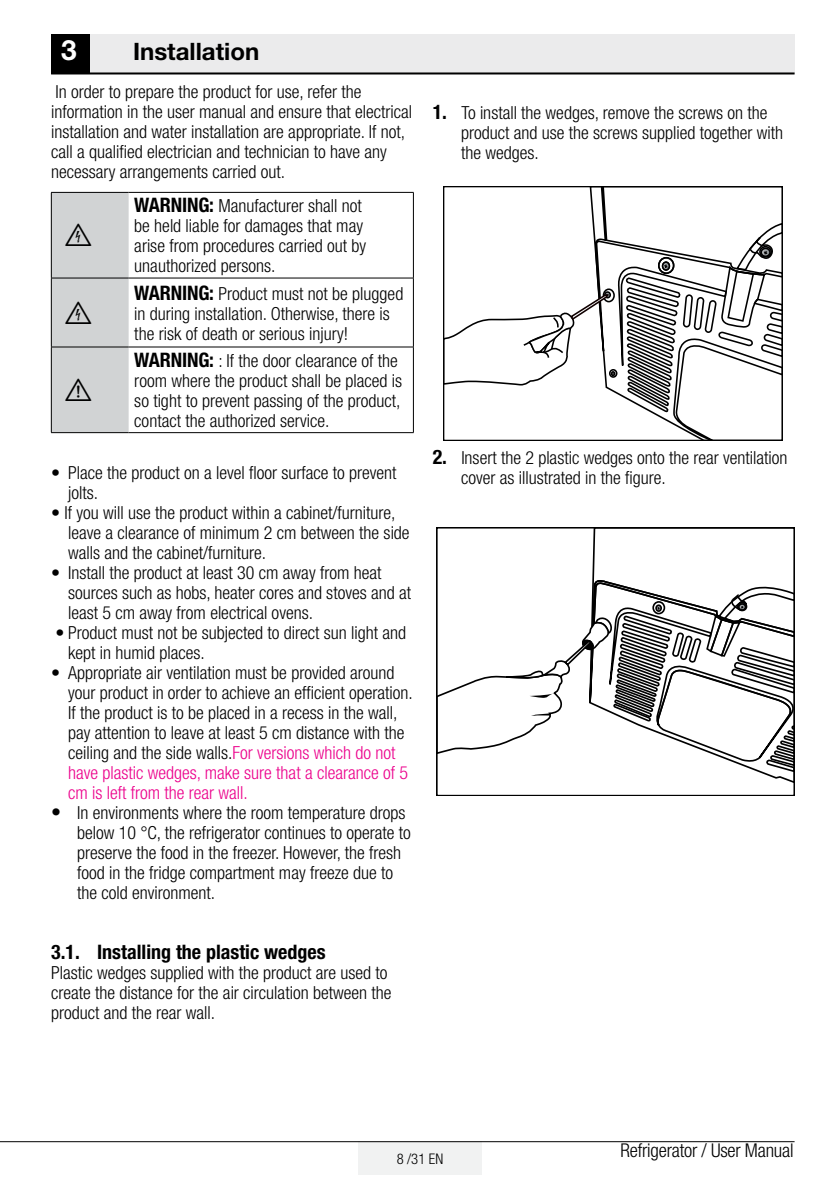
<style>
.page{position:relative;width:840px;height:1191px;background:#fff}
.page>*{position:absolute;margin:0;border:0;box-sizing:border-box;transform-origin:0 0}
.t1{font:28px "ZIWARNUN";color:#000}
.t2{font:700 28px "Helvetica Neue LT Pro";color:#fff}
.t3{font:700 24px "Helvetica Neue LT Pro";color:#000}
.t4{font:700 condensed 20px "Helvetica Neue LT Pro";color:#000}
.t5{font:300 condensed 19px "Helvetica Neue LT Pro";letter-spacing:-.01em;color:#000}
.t6{font:300 condensed 18px/20px "Helvetica Neue LT Pro";color:#000}
.t7{font:300 condensed 14.6px "Helvetica Neue LT Pro";color:#000}
.s1{font-weight:700;font-size:20px}
.s2{color:#ec008c}
</style>
<div class="page">
<div style="left:358px;top:1141px;width:123px;height:33px;background:#f1f2f2"></div>
<hr style="left:0;top:1141px;width:794px;height:1px;background:#000">
<div style="left:51px;top:34px;width:39px;height:40px;background:#000"></div>
<div style="left:90px;top:34px;width:704px;height:40px;background:#ebebec"></div>
<hr style="left:51px;top:72px;width:743px;height:2px;background:#000">
<div style="left:52px;top:193px;width:77px;height:239px;background:#d1d3d4"></div>
<hr style="left:51px;top:193px;width:1px;height:85px;background:#000">
<hr style="left:413px;top:193px;width:1px;height:85px;background:#000">
<hr style="left:51px;top:278px;width:1px;height:69px;background:#000">
<hr style="left:413px;top:278px;width:1px;height:69px;background:#000">
<hr style="left:51px;top:347px;width:1px;height:85px;background:#000">
<hr style="left:413px;top:347px;width:1px;height:85px;background:#000">
<hr style="left:51px;top:192px;width:78px;height:1px;background:#000">
<hr style="left:129px;top:192px;width:284px;height:1px;background:#000">
<hr style="left:51px;top:278px;width:78px;height:1px;background:#000">
<hr style="left:129px;top:278px;width:284px;height:1px;background:#000">
<hr style="left:51px;top:347px;width:78px;height:1px;background:#000">
<hr style="left:129px;top:347px;width:284px;height:1px;background:#000">
<hr style="left:51px;top:432px;width:78px;height:1px;background:#000">
<hr style="left:129px;top:432px;width:284px;height:1px;background:#000">
<svg style="left:443px;top:186px;width:339px;height:255px"></svg>
<svg style="left:436px;top:578px;width:358px;height:217px"></svg>
<h1 class="t2" style="left:61px;top:33px;width:17px">3</h1>
<h2 class="t3" style="left:133px;top:37px;width:128px">Installation</h2>
<p class="t6" style="left:51px;top:81px;width:362px">In order to prepare the product for use, refer the information in the user manual and ensure that electrical installation and water installation are appropriate. If not, call a qualified electrician and technician to have any necessary arrangements carried out.</p>
<h1 class="t1" style="left:66px;top:220px;width:29px">B</h1>
<h1 class="t1" style="left:66px;top:298px;width:29px">B</h1>
<p class="t6" style="left:134px;top:196px;width:233px"><span class="s1">WARNING:</span> Manufacturer shall not be held liable for damages that may arise from procedures carried out by unauthorized persons.</p>
<p class="t6" style="left:134px;top:283px;width:270px"><span class="s1">WARNING:</span> Product must not be plugged in during installation. Otherwise, there is the risk of death or serious injury!</p>
<p class="t6" style="left:134px;top:350px;width:269px"><span class="s1">WARNING:</span> : If the door clearance of the room where the product shall be placed is so tight to prevent passing of the product, contact the authorized service.</p>
<p class="t6" style="left:68px;top:462px;width:330px;text-indent:-17px">• Place the product on a level floor surface to prevent jolts.</p>
<p class="t6" style="left:68px;top:502px;width:343px;text-indent:-17px">• If you will use the product within a cabinet/furniture, leave a clearance of minimum 2 cm between the side walls and the cabinet/furniture.</p>
<p class="t6" style="left:68px;top:562px;width:344px;text-indent:-17px">• Install the product at least 30 cm away from heat sources such as hobs, heater cores and stoves and at least 5 cm away from electrical ovens.</p>
<p class="t6" style="left:68px;top:622px;width:339px;text-indent:-13px">• Product must not be subjected to direct sun light and kept in humid places.</p>
<p class="t6" style="left:68px;top:662px;width:346px;text-indent:-17px">• Appropriate air ventilation must be provided around your product in order to achieve an efficient operation.<br>If the product is to be placed in a recess in the wall, pay attention to leave at least 5 cm distance with the ceiling and the side walls.<span class="s2">For versions which do not have plastic wedges, make sure that a clearance of 5 cm is left from the rear wall.</span></p>
<p class="t6" style="left:77px;top:802px;width:335px;text-indent:-26px"><span class="s1">•</span> In environments where the room temperature drops below 10 °C, the refrigerator continues to operate to preserve the food in the freezer. However, the fresh food in the fridge compartment may freeze due to the cold environment.</p>
<h1 class="t1" style="left:66px;top:375px;width:29px">A</h1>
<p class="t4" style="left:51px;top:939px;width:276px">3.1. Installing the plastic wedges</p>
<p class="t6" style="left:51px;top:962px;width:341px">Plastic wedges supplied with the product are used to create the distance for the air circulation between the product and the rear wall.</p>
<p class="t6" style="left:461px;top:102px;width:323px;text-indent:-28px"><span class="s1">1.</span> To install the wedges, remove the screws on the product and use the screws supplied together with the wedges.</p>
<p class="t6" style="left:461px;top:448px;width:327px;text-indent:-28px"><span class="s1">2.</span> Insert the 2 plastic wedges onto the rear ventilation cover as illustrated in the figure.</p>
<p class="t7" style="left:396px;top:1150px;width:48px">8 /31 EN</p>
<p class="t5" style="left:620px;top:1139px;width:174px">Refrigerator / User Manual</p>
</div>
